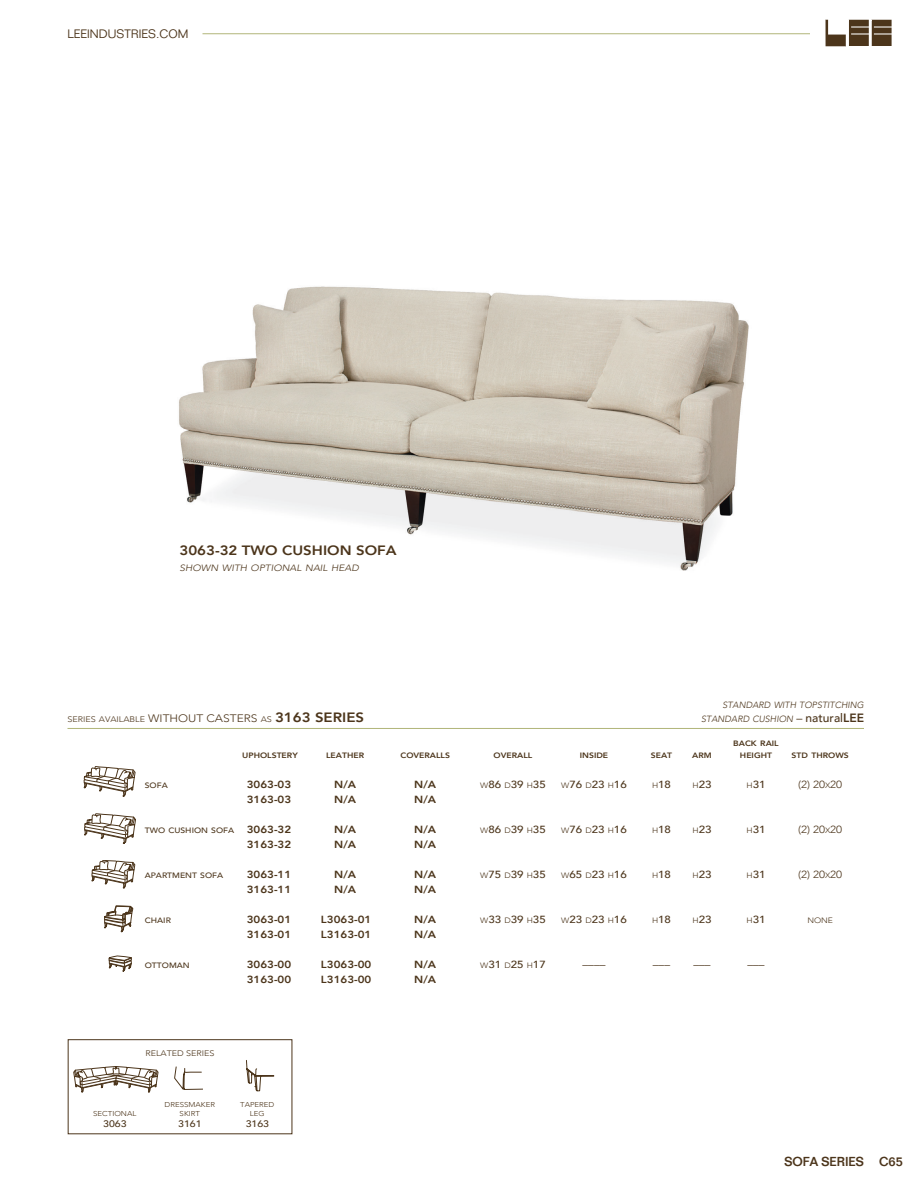
<style>
.page{position:relative;width:918px;height:1188px;background:#fff}
.page>*{position:absolute;margin:0;border:0;box-sizing:border-box;transform-origin:0 0}
.t1{font:800 13.5px "Avenir";color:#4c351b;scale:1.11 1}
.t2{font:500 12.75px "Folio";color:#4c351b}
.t3{font:300 12px "Folio";color:#4c351b}
.t4{font:800 10.35px "Avenir";color:#4c351b;scale:1.11 1}
.t5{font:500 10.35px "Avenir";color:#4c351b;scale:1.11 1}
.t6{font:300 10.35px "Avenir";color:#4c351b;scale:1.11 1}
.t7{font:500 9.45px "Avenir";color:#4c351b;scale:1.11 1}
.t8{font:italic 300 9.15px "Avenir";color:#4c351b;scale:1.11 1}
.t9{font:italic 300 9px/14.4px "Avenir";color:#4c351b;text-align:right}
.t10{font:300 8.1px "Avenir";color:#4c351b;scale:1.11 1}
.t11{font:300 8.1px "Avenir";color:#4c351b;scale:1.11 1}
.t12{font:800 7.8px "Avenir";color:#4c351b;scale:1.11 1}
.t13{font:500 7.8px "Avenir";color:#4c351b;scale:1.11 1}
.t14{font:300 7.8px "Avenir";color:#4c351b;scale:1.11 1}
.t15{font:300 7.05px "Avenir";color:#4c351b;scale:1.11 1}
.s1{font-size:10.8px}
.s2{font-weight:300;font-size:8.1px}
.s3{font-style:normal;font-size:12px}
.s4{font-weight:500;font-style:normal;font-size:12px}
.s5{font-weight:800;font-style:normal;font-size:12px}
.s6{font-weight:300;font-size:7.8px}
.s7{font-size:7.8px}
.s8{font-weight:800;font-size:10.35px}
</style>
<div class="page">
<svg style="left:825px;top:20px;width:67px;height:27px"></svg>
<hr style="left:202px;top:33px;width:608px;height:1px;background:#b1b579">
<img style="left:179px;top:286px;width:570px;height:285px">
<hr style="left:68px;top:728px;width:796px;height:1px;background:#b1b579">
<svg style="left:92px;top:860px;width:43px;height:28px"></svg>
<svg style="left:84px;top:813px;width:52px;height:31px"></svg>
<svg style="left:104px;top:906px;width:29px;height:26px"></svg>
<svg style="left:84px;top:766px;width:51px;height:31px"></svg>
<svg style="left:109px;top:956px;width:23px;height:16px"></svg>
<svg style="left:74px;top:1066px;width:84px;height:26px"></svg>
<svg style="left:246px;top:1060px;width:28px;height:31px"></svg>
<svg style="left:174px;top:1067px;width:29px;height:23px"></svg>
<p class="t3" style="left:68px;top:27px;width:122px">LEEINDUSTRIES.COM</p>
<h1 class="t1" style="left:179px;top:540px;width:197px">3063-32 TWO CUSHION SOFA</h1>
<p class="t8" style="left:179px;top:563px;width:163px">SHOWN WITH OPTIONAL NAIL HEAD</p>
<p class="t10" style="left:68px;top:715px;width:133px">SERIES AVAILABLE <span class="s1">WITHOUT CASTERS</span></p>
<h1 class="t1" style="left:261px;top:707px;width:95px"><span class="s2">AS</span> 3163 SERIES</h1>
<p class="t9" style="left:701px;top:698px;width:164px">STANDARD WITH TOPSTITCHING<br>STANDARD CUSHION <span class="s3">–</span> <span class="s4">natural</span><span class="s5">LEE</span></p>
<p class="t12" style="left:733px;top:738px;width:43px">BACK RAIL</p>
<p class="t12" style="left:242px;top:750px;width:52px">UPHOLSTERY</p>
<p class="t12" style="left:326px;top:750px;width:36px">LEATHER</p>
<p class="t12" style="left:400px;top:750px;width:46px">COVERALLS</p>
<p class="t12" style="left:494px;top:750px;width:36px">OVERALL</p>
<p class="t12" style="left:580px;top:750px;width:27px">INSIDE</p>
<p class="t12" style="left:651px;top:750px;width:21px">SEAT</p>
<p class="t12" style="left:692px;top:750px;width:19px">ARM</p>
<p class="t12" style="left:740px;top:750px;width:30px">HEIGHT</p>
<p class="t12" style="left:792px;top:750px;width:53px">STD THROWS</p>
<p class="t13" style="left:145px;top:779px;width:22px">SOFA</p>
<p class="t4" style="left:247px;top:777px;width:57px">3063-03 N</p>
<p class="t4" style="left:343px;top:777px;width:22px">/AN</p>
<p class="t4" style="left:423px;top:777px;width:13px">/A</p>
<p class="t5" style="left:480px;top:776px;width:60px"><span class="s6">W</span>86 <span class="s6">D</span>39 <span class="s6">H</span> 35</p>
<p class="t5" style="left:561px;top:776px;width:60px"><span class="s6">W</span>76 <span class="s6">D</span>23 <span class="s6">H</span> 16</p>
<p class="t5" style="left:652px;top:776px;width:19px"><span class="s6">H</span>18</p>
<p class="t5" style="left:693px;top:776px;width:19px"><span class="s6">H</span>23</p>
<p class="t5" style="left:747px;top:776px;width:19px"><span class="s6">H</span>31</p>
<p class="t6" style="left:798px;top:779px;width:41px">(2) 20<span class="s7">X</span>20</p>
<p class="t4" style="left:247px;top:792px;width:57px">3163-03 N</p>
<p class="t4" style="left:343px;top:792px;width:22px">/AN</p>
<p class="t4" style="left:423px;top:792px;width:13px">/A</p>
<p class="t13" style="left:145px;top:824px;width:149px">TWO CUSHION SOFA <span class="s8">3063-32 N</span></p>
<p class="t4" style="left:343px;top:822px;width:22px">/AN</p>
<p class="t4" style="left:423px;top:822px;width:13px">/A</p>
<p class="t5" style="left:480px;top:821px;width:60px"><span class="s6">W</span>86 <span class="s6">D</span>39 <span class="s6">H</span> 35</p>
<p class="t5" style="left:561px;top:821px;width:60px"><span class="s6">W</span>76 <span class="s6">D</span>23 <span class="s6">H</span> 16</p>
<p class="t5" style="left:652px;top:821px;width:19px"><span class="s6">H</span>18</p>
<p class="t5" style="left:693px;top:821px;width:19px"><span class="s6">H</span>23</p>
<p class="t5" style="left:747px;top:821px;width:19px"><span class="s6">H</span>31</p>
<p class="t6" style="left:798px;top:824px;width:41px">(2) 20<span class="s7">X</span>20</p>
<p class="t4" style="left:247px;top:837px;width:57px">3163-32 N</p>
<p class="t4" style="left:343px;top:837px;width:22px">/AN</p>
<p class="t4" style="left:423px;top:837px;width:13px">/A</p>
<p class="t13" style="left:145px;top:869px;width:72px">APARTMENT SOFA</p>
<p class="t4" style="left:247px;top:867px;width:57px">3063-11 N</p>
<p class="t4" style="left:343px;top:867px;width:22px">/AN</p>
<p class="t4" style="left:423px;top:867px;width:13px">/A</p>
<p class="t5" style="left:480px;top:866px;width:60px"><span class="s6">W</span>75 <span class="s6">D</span>39 <span class="s6">H</span> 35</p>
<p class="t5" style="left:561px;top:866px;width:60px"><span class="s6">W</span>65 <span class="s6">D</span>23 <span class="s6">H</span> 16</p>
<p class="t5" style="left:652px;top:866px;width:19px"><span class="s6">H</span>18</p>
<p class="t5" style="left:693px;top:866px;width:19px"><span class="s6">H</span>23</p>
<p class="t5" style="left:747px;top:866px;width:19px"><span class="s6">H</span>31</p>
<p class="t6" style="left:798px;top:869px;width:41px">(2) 20<span class="s7">X</span>20</p>
<p class="t4" style="left:247px;top:882px;width:57px">3163-11 N</p>
<p class="t4" style="left:343px;top:882px;width:22px">/AN</p>
<p class="t4" style="left:423px;top:882px;width:13px">/A</p>
<p class="t13" style="left:145px;top:914px;width:25px">CHAIR</p>
<p class="t4" style="left:247px;top:912px;width:58px">3063-01 L</p>
<p class="t4" style="left:327px;top:912px;width:57px">3063-01 N</p>
<p class="t4" style="left:423px;top:912px;width:13px">/A</p>
<p class="t5" style="left:480px;top:911px;width:60px"><span class="s6">W</span>33 <span class="s6">D</span>39 <span class="s6">H</span> 35</p>
<p class="t5" style="left:561px;top:911px;width:60px"><span class="s6">W</span>23 <span class="s6">D</span>23 <span class="s6">H</span> 16</p>
<p class="t5" style="left:652px;top:911px;width:19px"><span class="s6">H</span>18</p>
<p class="t5" style="left:693px;top:911px;width:19px"><span class="s6">H</span>23</p>
<p class="t5" style="left:747px;top:911px;width:19px"><span class="s6">H</span>31</p>
<p class="t14" style="left:807px;top:916px;width:25px">NONE</p>
<p class="t4" style="left:247px;top:927px;width:58px">3163-01 L</p>
<p class="t4" style="left:327px;top:927px;width:57px">3163-01 N</p>
<p class="t4" style="left:423px;top:927px;width:13px">/A</p>
<p class="t13" style="left:145px;top:959px;width:42px">OTTOMAN</p>
<p class="t4" style="left:247px;top:957px;width:58px">3063-00 L</p>
<p class="t4" style="left:327px;top:957px;width:57px">3063-00 N</p>
<p class="t4" style="left:423px;top:957px;width:13px">/A</p>
<p class="t5" style="left:480px;top:956px;width:60px"><span class="s6">W</span>31 <span class="s6">D</span>25 <span class="s6">H</span> 17</p>
<p class="t6" style="left:583px;top:959px;width:22px">––––</p>
<p class="t6" style="left:653px;top:959px;width:17px">–––</p>
<p class="t6" style="left:693px;top:959px;width:17px">–––</p>
<p class="t6" style="left:747px;top:959px;width:17px">–––</p>
<p class="t4" style="left:247px;top:972px;width:58px">3163-00 L</p>
<p class="t4" style="left:327px;top:972px;width:57px">3163-00 N</p>
<p class="t4" style="left:423px;top:972px;width:13px">/A</p>
<p class="t11" style="left:145px;top:1049px;width:64px">RELATED SERIES</p>
<p class="t15" style="left:165px;top:1101px;width:47px">DRESSMAKER</p>
<p class="t15" style="left:240px;top:1101px;width:32px">TAPERED</p>
<p class="t15" style="left:93px;top:1110px;width:40px">SECTIONAL</p>
<p class="t15" style="left:180px;top:1110px;width:20px">SKIRT</p>
<p class="t15" style="left:250px;top:1110px;width:15px">LEG</p>
<p class="t7" style="left:103px;top:1115px;width:23px">3063</p>
<p class="t7" style="left:178px;top:1115px;width:23px">3161</p>
<p class="t7" style="left:246px;top:1115px;width:23px">3163</p>
<p class="t2" style="left:784px;top:1154px;width:120px">SOFA SERIES C65</p>
</div>
